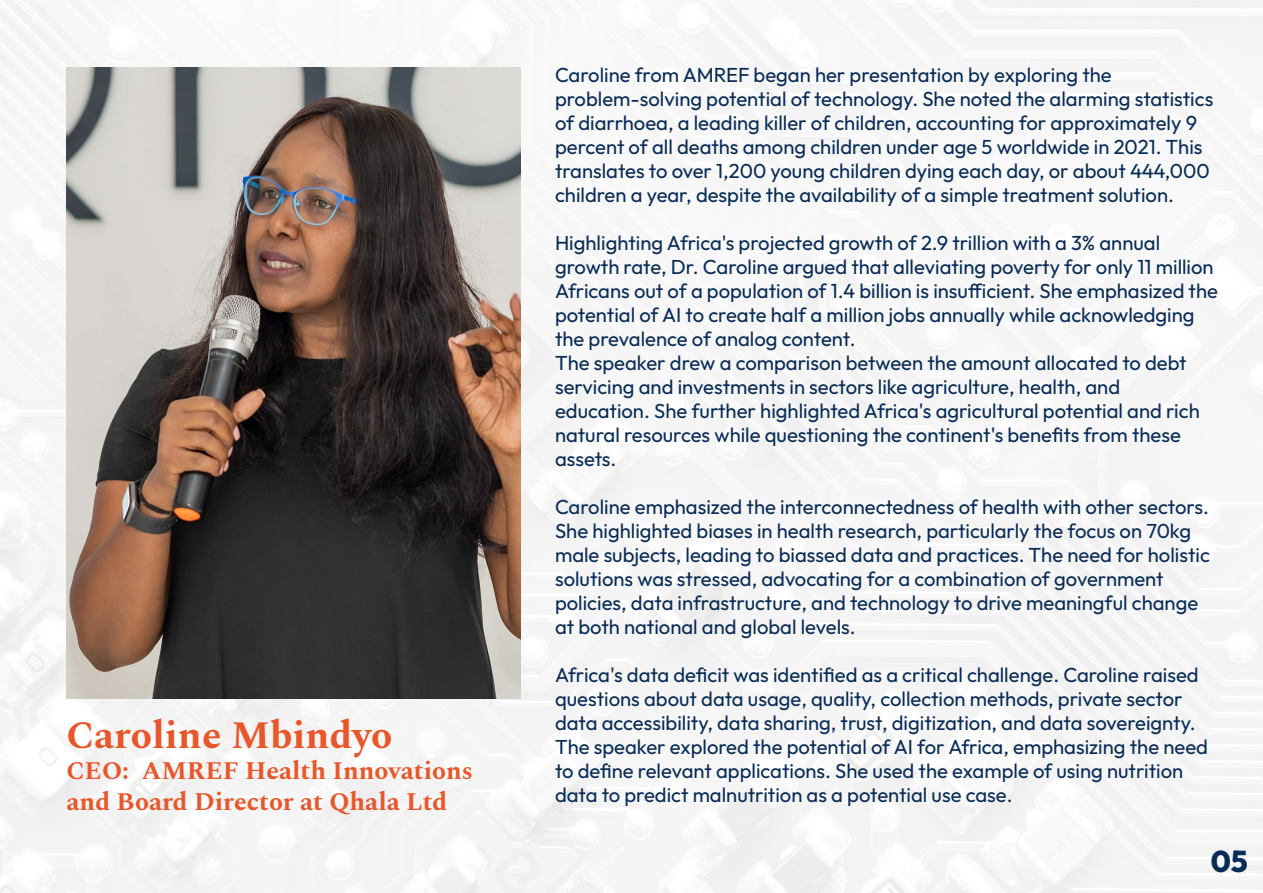
<style>
.page{position:relative;width:1263px;height:893px;background:#f6f6f6}
.page>*{position:absolute;margin:0;border:0;box-sizing:border-box;transform-origin:0 0}
.t1{font:700 39px "Spectral";color:#e8572a}
.t2{font:100 30px "Outfit";color:#082c56}
.t3{font:700 25.5px/30.6px "Spectral";color:#e8572a}
.t4{font:100 20.25px/24px "Outfit";color:#082c56}
</style>
<div class="page">
<img style="left:66px;top:68px;width:455px;height:630px">
<h1 class="t1" style="left:66px;top:707px;width:328px">Caroline Mbindyo</h1>
<p class="t3" style="left:66px;top:756px;width:408px">CEO: AMREF Health Innovations and Board Director at Qhala Ltd</p>
<p class="t4" style="left:555px;top:63px;width:660px">Caroline from AMREF began her presentation by exploring the problem-solving potential of technology. She noted the alarming statistics of diarrhoea, a leading killer of children, accounting for approximately 9 percent of all deaths among children under age 5 worldwide in 2021. This translates to over 1,200 young children dying each day, or about 444,000 children a year, despite the availability of a simple treatment solution.</p>
<p class="t4" style="left:555px;top:231px;width:664px">Highlighting Africa's projected growth of 2.9 trillion with a 3% annual growth rate, Dr. Caroline argued that alleviating poverty for only 11 million Africans out of a population of 1.4 billion is insufficient. She emphasized the potential of AI to create half a million jobs annually while acknowledging the prevalence of analog content.<br>The speaker drew a comparison between the amount allocated to debt servicing and investments in sectors like agriculture, health, and education. She further highlighted Africa's agricultural potential and rich natural resources while questioning the continent's benefits from these assets.</p>
<p class="t4" style="left:555px;top:495px;width:656px">Caroline emphasized the interconnectedness of health with other sectors.<br>She highlighted biases in health research, particularly the focus on 70kg male subjects, leading to biassed data and practices. The need for holistic solutions was stressed, advocating for a combination of government policies, data infrastructure, and technology to drive meaningful change at both national and global levels.</p>
<p class="t4" style="left:555px;top:663px;width:654px">Africa's data deficit was identified as a critical challenge. Caroline raised questions about data usage, quality, collection methods, private sector data accessibility, data sharing, trust, digitization, and data sovereignty.<br>The speaker explored the potential of AI for Africa, emphasizing the need to define relevant applications. She used the example of using nutrition data to predict malnutrition as a potential use case.</p>
<h2 class="t2" style="left:1211px;top:844px;width:39px">05</h2>
</div>
